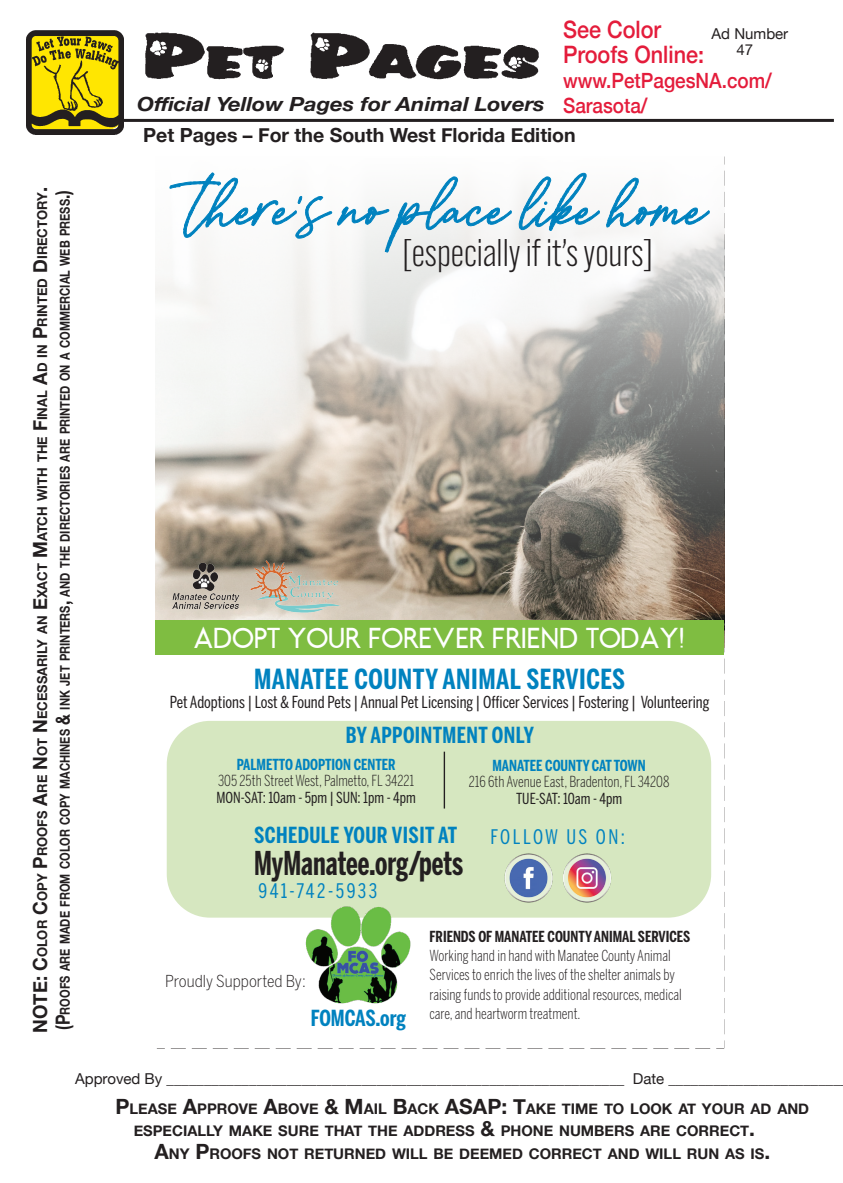
<style>
.page{position:relative;width:843px;height:1183px;background:#fff}
.page>*{position:absolute;margin:0;border:0;box-sizing:border-box;transform-origin:0 0}
.t1{font:300 37.65px "Alternate Gothic ATF";color:#231f20}
.t2{font:700 32.55px "Benton Sans Comp";color:#231f20;scale:.87 1}
.t3{font:500 28.65px "Brixton";letter-spacing:.05em;color:#fff}
.t4{font:700 27.45px "Benton Sans Comp";letter-spacing:.02em;color:#0082bf}
.t5{font:500 24px/25px "Helvetica Neue";color:#e41c3b;scale:.9 1}
.t6{font:700 21.9px "Benton Sans Comp";letter-spacing:.02em;color:#0082bf}
.t7{font:700 21.9px "Benton Sans Comp";letter-spacing:-.01em;color:#0082bf}
.t8{font:500 21px/25px "Helvetica Neue";color:#e41c3b;scale:.9 1}
.t9{font:19.95px "Benton Sans Comp";letter-spacing:.12em;color:#0082bf}
.t10{font:700 19.5px "Helvetica Neue";color:#231f20}
.t11{font:italic 700 19.5px "Helvetica Neue";color:#231f20;scale:1.13 1}
.t12{font:16.5px "Benton Sans Comp";color:#231f20}
.t13{font:300 16.35px "Benton Sans Cond";color:#231f20}
.t14{font:300 15.15px/19.2px "Benton Sans Comp";color:#231f20}
.t15{font:15.15px "Benton Sans Comp";color:#231f20}
.t16{font:700 15.15px "Benton Sans Comp";color:#0082bf}
.t17{font:700 15.15px "Benton Sans Comp";color:#231f20}
.t18{font:15px/16.5px "Helvetica Neue";color:#231f20}
.t19{font:700 14.7px "Helvetica Neue";color:#231f20}
.t20{font:700 13.65px/22.6px "Helvetica Neue";color:#231f20;scale:.95 1}
.s1{font-size:19.5px}
.s2{font-size:21px}
</style>
<div class="page">
<hr style="left:40px;top:119px;width:793px;height:3px;background:#231f20">
<img style="left:145px;top:32px;width:394px;height:48px">
<img style="left:26px;top:31px;width:98px;height:103px">
<img style="left:155px;top:172px;width:569px;height:448px">
<div style="left:155px;top:620px;width:569px;height:35px;background:#7fbd41"></div>
<svg style="left:169px;top:173px;width:540px;height:80px"></svg>
<div style="left:167px;top:721px;width:544px;height:196px;background:#d6e7c0;border-radius:43px"></div>
<hr style="left:443px;top:751px;width:2px;height:57px;background:#231f20">
<img style="left:306px;top:906px;width:105px;height:98px">
<img style="left:504px;top:853px;width:107px;height:49px">
<img style="left:169px;top:562px;width:73px;height:49px">
<img style="left:248px;top:558px;width:95px;height:57px">
<p class="t20" style="left:31px;top:1033px;width:891px;rotate:-90deg"><span class="s1">NOTE: C</span>OLOR <span class="s1">C</span>OPY <span class="s1">P</span>ROOFS <span class="s1">A</span>RE <span class="s1">N</span>OT <span class="s1">N</span>ECESSARILY AN <span class="s1">E</span>XACT <span class="s1">M</span>ATCH WITH THE <span class="s1">F</span>INAL <span class="s1">A</span>D IN <span class="s1">P</span>RINTED <span class="s1">D</span>IRECTORY<span class="s1">. (P</span>ROOFS ARE MADE FROM COLOR COPY MACHINES <span class="s1">&amp;</span> INK JET PRINTERS<span class="s1">,</span> AND THE DIRECTORIES ARE PRINTED ON A COMMERCIAL WEB PRESS<span class="s1">.)</span></p>
<h3 class="t5" style="left:563px;top:15px;width:158px">See Color<br>Proofs Online:</h3>
<h3 class="t8" style="left:563px;top:67px;width:233px">www.PetPagesNA.com/<br>Sarasota/</h3>
<p class="t18" style="left:736px;top:26px;width:53px;text-indent:-25px">Ad Number<br>47</p>
<p class="t11" style="left:137px;top:88px;width:362px">Official Yellow Pages for Animal Lovers</p>
<p class="t10" style="left:143px;top:119px;width:434px">Pet Pages – For the South West Florida Edition</p>
<h1 class="t1" style="left:402px;top:230px;width:252px">[especially if it’s yours]</h1>
<h3 class="t3" style="left:194px;top:621px;width:491px">ADOPT YOUR FOREVER FRIEND TODAY!</h3>
<h3 class="t4" style="left:254px;top:662px;width:373px">MANATEE COUNTY ANIMAL SERVICES</h3>
<p class="t12" style="left:170px;top:693px;width:541px">Pet Adoptions | Lost &amp; Found Pets | Annual Pet Licensing | Officer Services | Fostering | Volunteering</p>
<h3 class="t6" style="left:346px;top:722px;width:189px">BY APPOINTMENT ONLY</h3>
<p class="t16" style="left:237px;top:755px;width:160px">PALMETTO ADOPTION CENTER</p>
<p class="t14" style="left:218px;top:771px;width:198px">305 25th Street West, Palmetto, FL 34221</p>
<p class="t15" style="left:216px;top:788px;width:201px">MON-SAT: 10am - 5pm | SUN: 1pm - 4pm</p>
<p class="t16" style="left:492px;top:756px;width:155px">MANATEE COUNTY CAT TOWN</p>
<p class="t14" style="left:468px;top:772px;width:202px">216 6th Avenue East, Bradenton, FL 34208</p>
<p class="t15" style="left:516px;top:789px;width:108px">TUE-SAT: 10am - 4pm</p>
<h3 class="t6" style="left:254px;top:822px;width:204px">SCHEDULE YOUR VISIT AT</h3>
<h3 class="t9" style="left:258px;top:879px;width:120px">941-742-5933</h3>
<h2 class="t2" style="left:254px;top:844px;width:242px">MyManatee.org/pets</h2>
<h3 class="t9" style="left:490px;top:825px;width:136px">FOLLOW US ON:</h3>
<p class="t13" style="left:165px;top:972px;width:142px">Proudly Supported By:</p>
<h3 class="t7" style="left:311px;top:1005px;width:97px">FOMCAS.org</h3>
<p class="t17" style="left:429px;top:927px;width:262px">FRIENDS OF MANATEE COUNTY ANIMAL SERVICES</p>
<p class="t14" style="left:429px;top:946px;width:254px">Working hand in hand with Manatee County Animal Services to enrich the lives of the shelter animals by raising funds to provide additional resources, medical care, and heartworm treatment.</p>
<p class="t18" style="left:75px;top:1071px;width:767px">Approved By _____________________________________________________________ Date _______________________</p>
<p class="t19" style="left:115px;top:1097px;width:345px"><span class="s2">P</span>LEASE <span class="s2">A</span>PPROVE <span class="s2">A</span>BOVE <span class="s2">&amp; M</span>AIL <span class="s2">B</span>ACK <span class="s2">ASA</span></p>
<p class="t19" style="left:487px;top:1097px;width:323px"><span class="s2">P: T</span>AKE TIME TO LOOK AT YOUR AD AND</p>
<p class="t19" style="left:134px;top:1119px;width:622px">ESPECIALLY MAKE SURE THAT THE ADDRESS <span class="s2">&amp;</span> PHONE NUMBERS ARE CORRECT<span class="s2">.</span></p>
<p class="t19" style="left:154px;top:1142px;width:617px"><span class="s2">A</span>NY <span class="s2">P</span>ROOFS NOT RETURNED WILL BE DEEMED CORRECT AND WILL RUN AS IS<span class="s2">.</span></p>
</div>
